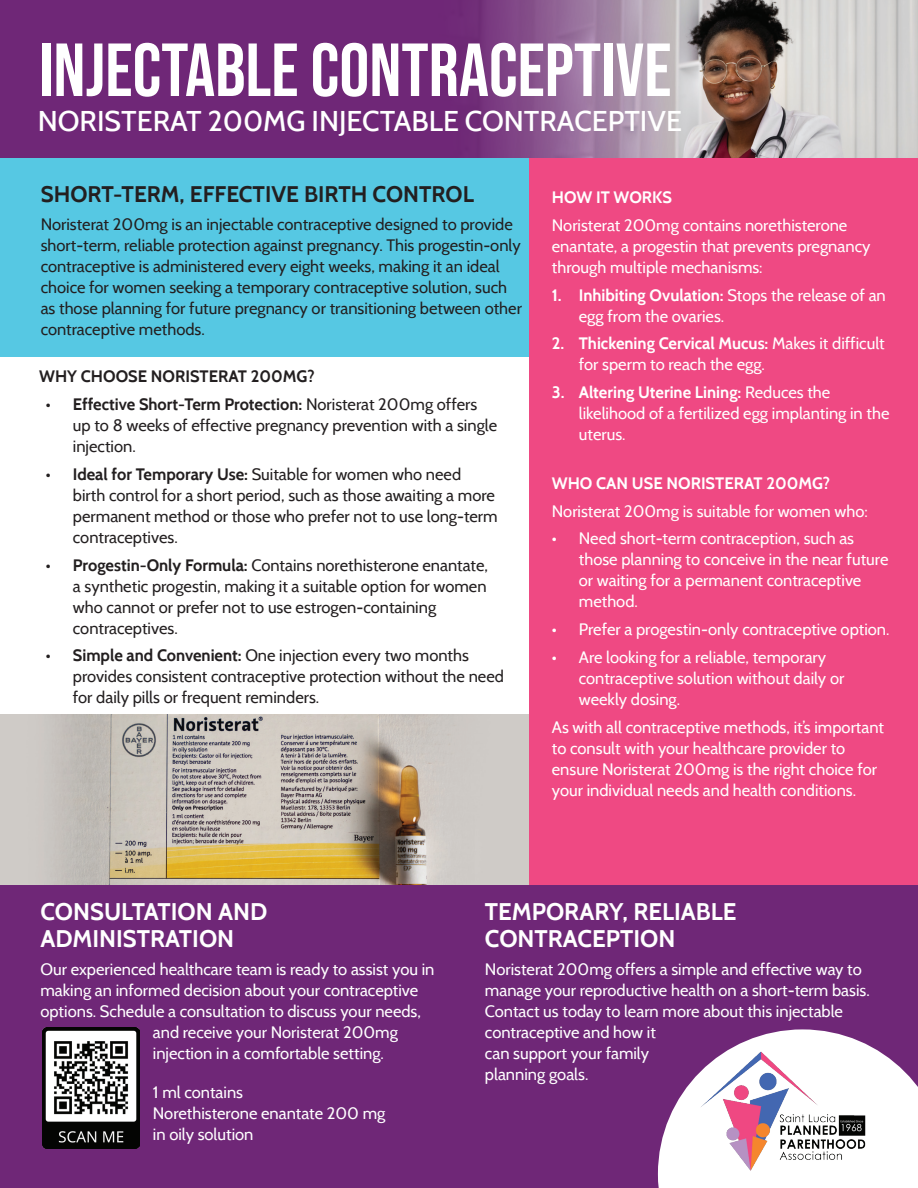
<style>
.page{position:relative;width:918px;height:1188px;background:#fff}
.page>*{position:absolute;margin:0;border:0;box-sizing:border-box;transform-origin:0 0}
.t1{font:75px "Bebas Neue";color:#fff}
.t2{font:500 28.5px "Cabin";color:#fff}
.t3{font:700 24px/27px "Cabin";color:#fff}
.t4{font:700 22.5px "Cabin";color:#231f20}
.t5{font:16.5px/21px "Cabin";color:#fff}
.t6{font:16.5px/21px "Cabin";color:#231f20}
.t7{font:700 16.5px "Cabin";color:#fff}
.t8{font:700 16.5px "Cabin";color:#231f20}
.s1{font-weight:700}
</style>
<div class="page">
<img style="left:0;top:715px;width:529px;height:171px">
<div style="left:0;top:66px;width:596px;height:290px;background:#56c8e3"></div>
<div style="left:529px;top:113px;width:389px;height:810px;background:#ef4983"></div>
<div style="left:0;top:886px;width:918px;height:302px;background:#6f2777"></div>
<div style="left:0;top:0;width:918px;height:157px;background:#6f2777"></div>
<img style="left:691px;top:0;width:227px;height:157px">
<svg style="left:482px;top:0;width:209px;height:157px;background:#9d7aa0"></svg>
<img style="left:42px;top:1028px;width:97px;height:120px">
<img style="left:50px;top:1036px;width:82px;height:83px">
<svg style="left:658px;top:1029px;width:260px;height:159px"></svg>
<img style="left:679px;top:1045px;width:227px;height:128px">
<h1 class="t1" style="left:39px;top:28px;width:634px">INJECTABLE CONTRACEPTIVE</h1>
<h2 class="t2" style="left:38px;top:104px;width:646px">NORISTERAT 200MG I NJECTABLE CONTRACEPTIVE</h2>
<h3 class="t4" style="left:41px;top:181px;width:435px">Short-Term, Effective Birth Control</h3>
<p class="t6" style="left:41px;top:214px;width:483px">Noristerat 200mg is an injectable contraceptive designed to provide short-term, reliable protection against pregnancy. This progestin-only contraceptive is administered every eight weeks, making it an ideal choice for women seeking a temporary contraceptive solution, such as those planning for future pregnancy or transitioning between other contraceptive methods.</p>
<p class="t8" style="left:39px;top:367px;width:277px">Why Choose Noristerat 200mg?</p>
<p class="t6" style="left:73px;top:394px;width:426px;text-indent:-27px"><span class="s1">• Effective Short-Term Protection:</span> Noristerat 200mg offers up to 8 weeks of effective pregnancy prevention with a single injection.</p>
<p class="t6" style="left:73px;top:464px;width:426px;text-indent:-27px"><span class="s1">• Ideal for Temporary Use:</span> Suitable for women who need birth control for a short period, such as those awaiting a more permanent method or those who prefer not to use long-term contraceptives.</p>
<p class="t6" style="left:73px;top:554px;width:417px;text-indent:-27px"><span class="s1">• Progestin-Only Formula:</span> Contains norethisterone enantate, a synthetic progestin, making it a suitable option for women who cannot or prefer not to use estrogen-containing contraceptives.</p>
<p class="t6" style="left:73px;top:645px;width:433px;text-indent:-27px"><span class="s1">• Simple and Convenient:</span> One injection every two months provides consistent contraceptive protection without the need for daily pills or frequent reminders.</p>
<p class="t7" style="left:552px;top:187px;width:122px">How It Works</p>
<p class="t5" style="left:552px;top:215px;width:320px">Noristerat 200mg contains norethisterone enantate, a progestin that prevents pregnancy through multiple mechanisms:</p>
<p class="t5" style="left:579px;top:284px;width:308px;text-indent:-27px"><span class="s1">1. Inhibiting Ovulation:</span> Stops the release of an egg from the ovaries.</p>
<p class="t5" style="left:579px;top:333px;width:307px;text-indent:-27px"><span class="s1">2. Thickening Cervical Mucus:</span> Makes it difficult for sperm to reach the egg.</p>
<p class="t5" style="left:579px;top:382px;width:312px;text-indent:-27px"><span class="s1">3. Altering Uterine Lining:</span> Reduces the likelihood of a fertilized egg implanting in the uterus.</p>
<p class="t7" style="left:552px;top:473px;width:280px">Who Can Use Noristerat 200mg?</p>
<p class="t5" style="left:552px;top:500px;width:318px">Noristerat 200mg is suitable for women who:</p>
<p class="t5" style="left:579px;top:528px;width:311px;text-indent:-27px">• Need short-term contraception, such as those planning to conceive in the near future or waiting for a permanent contraceptive method.</p>
<p class="t5" style="left:552px;top:619px;width:339px">• Prefer a progestin-only contraceptive option.</p>
<p class="t5" style="left:579px;top:647px;width:267px;text-indent:-27px">• Are looking for a reliable, temporary contraceptive solution without daily or weekly dosing.</p>
<p class="t5" style="left:552px;top:716px;width:334px">As with all contraceptive methods, it’s important to consult with your healthcare provider to ensure Noristerat 200mg is the right choice for your individual needs and health conditions.</p>
<h3 class="t3" style="left:40px;top:898px;width:228px">Consu ltation and<br>Administration</h3>
<p class="t5" style="left:40px;top:958px;width:396px">Our experienced healthcare team is ready to assist you in</p>
<p class="t5" style="left:40px;top:979px;width:379px">making an informed decision about your contraceptive</p>
<p class="t5" style="left:40px;top:1000px;width:382px">options. Schedule a consultation to discuss your needs,</p>
<p class="t5" style="left:153px;top:1021px;width:247px">and receive your Noristerat 200mg</p>
<p class="t5" style="left:153px;top:1042px;width:233px">injection in a comfortable setting.</p>
<p class="t5" style="left:153px;top:1081px;width:234px">1 ml contains<br>Norethisterone enantate 200 mg in oily solution</p>
<h3 class="t3" style="left:485px;top:898px;width:253px">Temporary, Reliable<br>Contraception</h3>
<p class="t5" style="left:485px;top:958px;width:386px">Noristerat 200mg offers a simple and effective way to manage your reproductive health on a short-term basis.<br>Contact us today to learn more about this injectable contraceptive and how it<br>can support your family<br>planning goals.</p>
</div>
